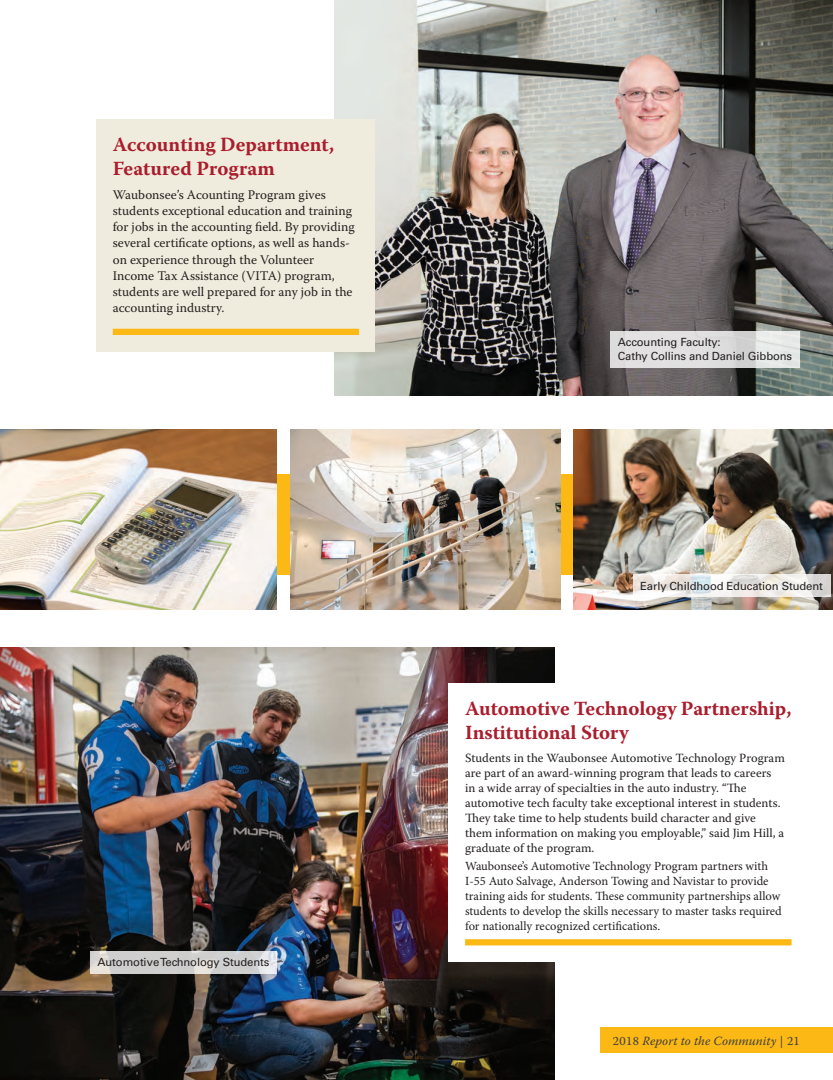
<style>
.page{position:relative;width:833px;height:1080px;background:#fff}
.page>*{position:absolute;margin:0;border:0;box-sizing:border-box;transform-origin:0 0}
.t1{font:700 20px/24px "Warnock Pro";color:#aa1d2d}
.t2{font:13.12px/16.2px "Warnock Pro";color:#231f20}
.t3{font:12.5px/15px "Warnock Pro";color:#231f20}
.t4{font:12.5px/15px "Minion Pro";color:#231f20}
.t5{font:italic 12.5px "Warnock Pro";letter-spacing:.01em;color:#3e3e3f}
.t6{font:11.25px/13.5px "Univers LT Std";letter-spacing:-.01em;color:#231f20}
.s1{font-style:normal}
</style>
<div class="page">
<div style="left:0;top:474px;width:832px;height:101px;background:#fcb814"></div>
<img style="left:0;top:647px;width:554px;height:433px">
<div style="left:448px;top:683px;width:360px;height:279px;background:#fff"></div>
<div style="left:465px;top:939px;width:326px;height:6px;background:#fcb814"></div>
<div style="left:600px;top:1028px;width:232px;height:25px;background:#fcb814"></div>
<img style="left:0;top:430px;width:277px;height:180px">
<img style="left:334px;top:0;width:498px;height:395px">
<img style="left:290px;top:430px;width:270px;height:179px">
<div style="left:96px;top:119px;width:278px;height:233px;background:#f0ecdd"></div>
<div style="left:113px;top:329px;width:246px;height:6px;background:#fcb814"></div>
<svg style="left:610px;top:331px;width:189px;height:36px;background:#dfdfdf"></svg>
<img style="left:573px;top:430px;width:259px;height:180px">
<svg style="left:632px;top:574px;width:198px;height:23px"></svg>
<svg style="left:90px;top:951px;width:187px;height:23px;background:#d4d4d3"></svg>
<h1 class="t1" style="left:113px;top:132px;width:223px">Accounting Department,<br>Featured Program</h1>
<p class="t2" style="left:113px;top:186px;width:243px">Waubonsee’s Acounting Program gives students exceptional education and training for jobs in the accounting field. By providing several certificate options, as well as hands&shy;on experience through the Volunteer Income Tax Assistance (VITA) program, students are well prepared for any job in the accounting industry.</p>
<p class="t6" style="left:97px;top:956px;width:173px">Automotive Technology Students</p>
<p class="t6" style="left:617px;top:336px;width:176px">Accounting Faculty:<br>Cathy Collins and Daniel Gibbons</p>
<p class="t6" style="left:640px;top:579px;width:184px">Early Childhood Education Student</p>
<h1 class="t1" style="left:465px;top:696px;width:328px">Automotive Technology Partnership,<br>Institutional Story</h1>
<p class="t3" style="left:465px;top:750px;width:321px">Students in the Waubonsee Automotive Technology Program are part of an award-winning program that leads to careers in a wide array of specialties in the auto industry. “The automotive tech faculty take exceptional interest in students.<br>They take time to help students build character and give them information on making you employable,” said Jim Hill, a graduate of the program.</p>
<p class="t4" style="left:465px;top:859px;width:318px">Waubonsee’s Automotive Technology Program partners with I-55 Auto Salvage, Anderson Towing and Navistar to provide training aids for students. These community partnerships allow students to develop the skills necessary to master tasks required for nationally recognized certifications.</p>
<p class="t5" style="left:613px;top:1033px;width:188px"><span class="s1">2018</span> Report to the Community <span class="s1">| 21</span></p>
</div>
